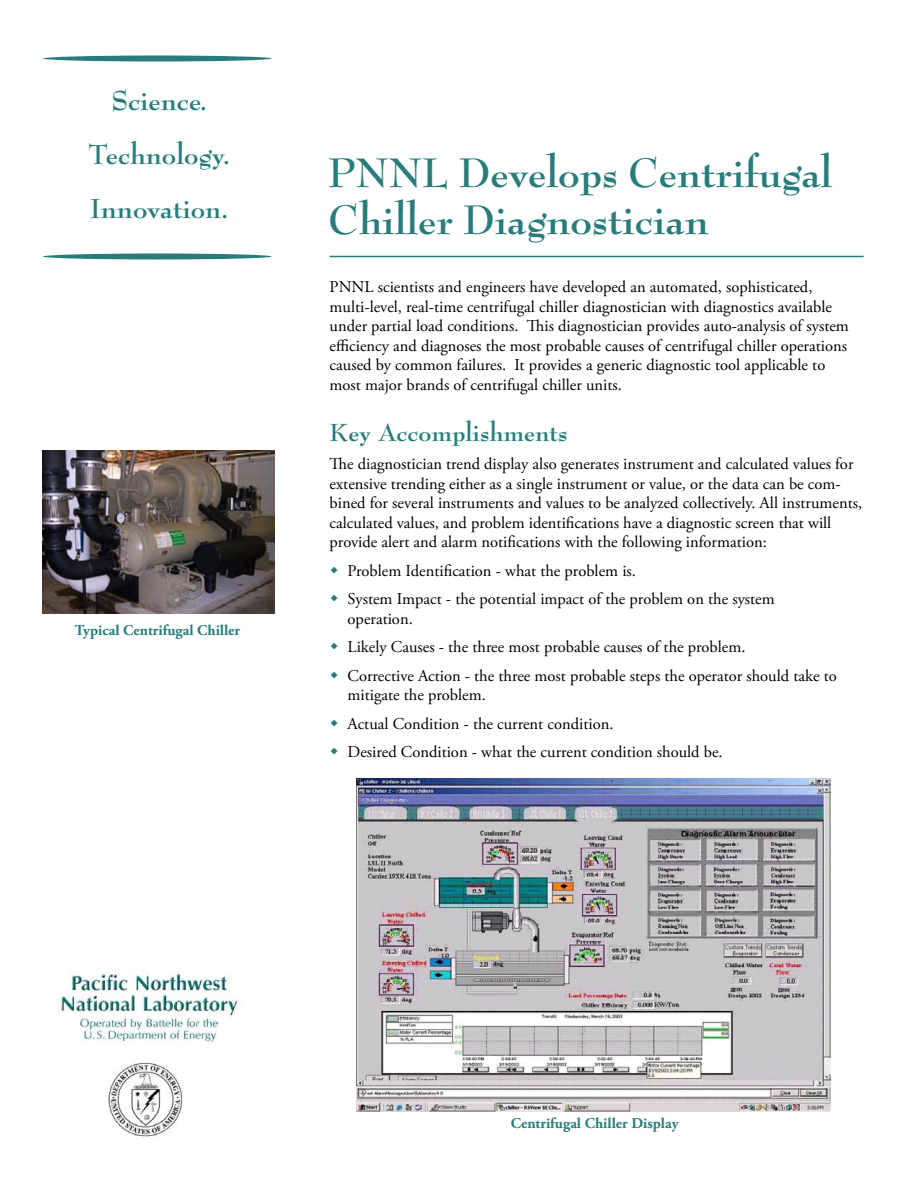
<style>
.page{position:relative;width:918px;height:1188px;background:#fff}
.page>*{position:absolute;margin:0;border:0;box-sizing:border-box;transform-origin:0 0}
.Headline{font:700 45px/46.5px "Bernhard Modern Std";color:#287c7b}
.t1{font:700 30px "Bernhard Modern Std";color:#287c7b}
.Subhead_1{font:700 27px "Bernhard Modern Std";color:#287c7b}
.Body_text{font:16.5px/19.5px "Adobe Garamond Pro";color:#000}
.t2{font:700 15px "Adobe Garamond Pro";color:#287c7b}
</style>
<div class="page">
<img style="left:42px;top:58px;width:822px;height:1081px">
<div style="left:43px;top:55px;width:229px;height:6px;background:#287c7b;border-radius:50%"></div>
<div style="left:43px;top:253px;width:229px;height:6px;background:#287c7b;border-radius:50%"></div>
<hr style="left:330px;top:256px;width:534px;height:1px;background:#287c7b">
<img style="left:42px;top:450px;width:232px;height:163px">
<img style="left:357px;top:778px;width:474px;height:333px">
<svg style="left:331px;top:566px;width:7px;height:7px"></svg>
<svg style="left:331px;top:595px;width:7px;height:7px"></svg>
<svg style="left:331px;top:643px;width:7px;height:7px"></svg>
<svg style="left:331px;top:671px;width:7px;height:7px"></svg>
<svg style="left:331px;top:719px;width:7px;height:7px"></svg>
<svg style="left:331px;top:748px;width:7px;height:7px"></svg>
<p class="t1" style="left:111px;top:85px;width:97px">Science.</p>
<p class="t1" style="left:89px;top:139px;width:143px">Technology.</p>
<p class="t1" style="left:90px;top:193px;width:139px">Innovation.</p>
<p class="t2" style="left:75px;top:621px;width:167px">Typical Centrifugal Chiller</p>
<p class="Headline" style="left:328px;top:151px;width:506px">PNNL Develops Centrifugal<br>Chiller Diagnostician</p>
<p class="Body_text" style="left:330px;top:278px;width:521px">PNNL scientists and engineers have developed an automated, sophisticated, multi-level, real-time centrifugal chiller diagnostician with diagnostics available under partial load conditions. This diagnostician provides auto-analysis of system efficiency and diagnoses the most probable causes of centrifugal chiller operations caused by common failures. It provides a generic diagnostic tool applicable to most major brands of centrifugal chiller units.</p>
<p class="Subhead_1" style="left:330px;top:418px;width:239px">Key Accomplishments</p>
<p class="Body_text" style="left:330px;top:455px;width:534px">The diagnostician trend display also generates instrument and calculated values for extensive trending either as a single instrument or value, or the data can be com&shy;bined for several instruments and values to be analyzed collectively. All instruments, calculated values, and problem identifications have a diagnostic screen that will provide alert and alarm notifications with the following information:</p>
<p class="Body_text" style="left:348px;top:562px;width:290px">Problem Identification - what the problem is.</p>
<p class="Body_text" style="left:348px;top:590px;width:429px">System Impact - the potential impact of the problem on the system operation.</p>
<p class="Body_text" style="left:348px;top:638px;width:399px">Likely Causes - the three most probable causes of the problem.</p>
<p class="Body_text" style="left:348px;top:667px;width:491px">Corrective Action - the three most probable steps the operator should take to mitigate the problem.</p>
<p class="Body_text" style="left:348px;top:715px;width:267px">Actual Condition - the current condition.</p>
<p class="Body_text" style="left:348px;top:743px;width:377px">Desired Condition - what the current condition should be.</p>
<p class="t2" style="left:511px;top:1115px;width:170px">Centrifugal Chiller Display</p>
</div>
